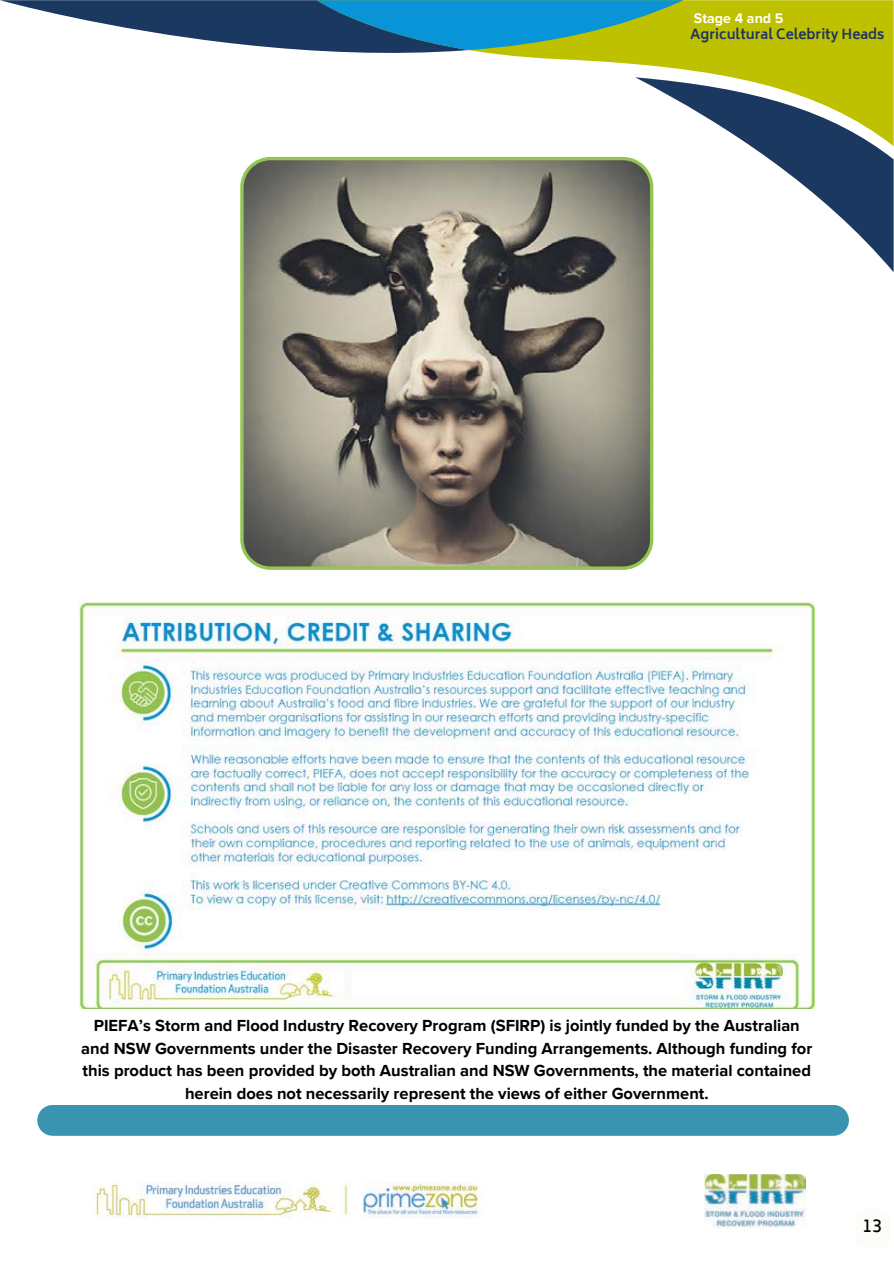
<style>
.page{position:relative;width:894px;height:1264px;background:#fff}
.page>*{position:absolute;margin:0;border:0;box-sizing:border-box;transform-origin:0 0}
.t1{font:18px "Biryani";color:#000}
.t2{font:700 16.5px/22.5px "Proxima Nova";color:#000;text-align:center}
.t3{font:700 14.25px "Proxima Nova";color:#fff}
.t4{font:700 13.5px "Biryani";color:#203466}
</style>
<div class="page">
<img style="left:704px;top:1174px;width:101px;height:54px">
<img style="left:89px;top:1182px;width:392px;height:36px">
<svg style="left:240px;top:157px;width:413px;height:413px"></svg>
<div style="left:37px;top:1105px;width:811px;height:30px;background:#3b94af"></div>
<svg style="left:0;top:0;width:316px;height:51px;fill:#1a3860"></svg>
<svg style="left:316px;top:0;width:577px;height:77px;fill:#bec100"></svg>
<svg style="left:316px;top:0;width:367px;height:50px"></svg>
<svg style="left:635px;top:77px;width:258px;height:195px"></svg>
<img style="left:79px;top:601px;width:735px;height:407px">
<div style="left:854px;top:1209px;width:35px;height:38px;background:#fcfcf9;border-radius:10px"></div>
<p class="t3" style="left:693px;top:10px;width:91px">Stage 4 and 5</p>
<p class="t4" style="left:690px;top:26px;width:196px">Agricultural Celebrity Heads</p>
<p class="t2" style="left:81px;top:1014px;width:732px">PIEFA’s Storm and Flood Industry Recovery Program (SFIRP) is jointly funded by the Australian and NSW Governments under the Disaster Recovery Funding Arrangements. Although funding for this product has been provided by both Australian and NSW Governments, the material contained herein does not necessarily represent the views of either Government.</p>
<p class="t1" style="left:862px;top:1215px;width:21px">13</p>
</div>
